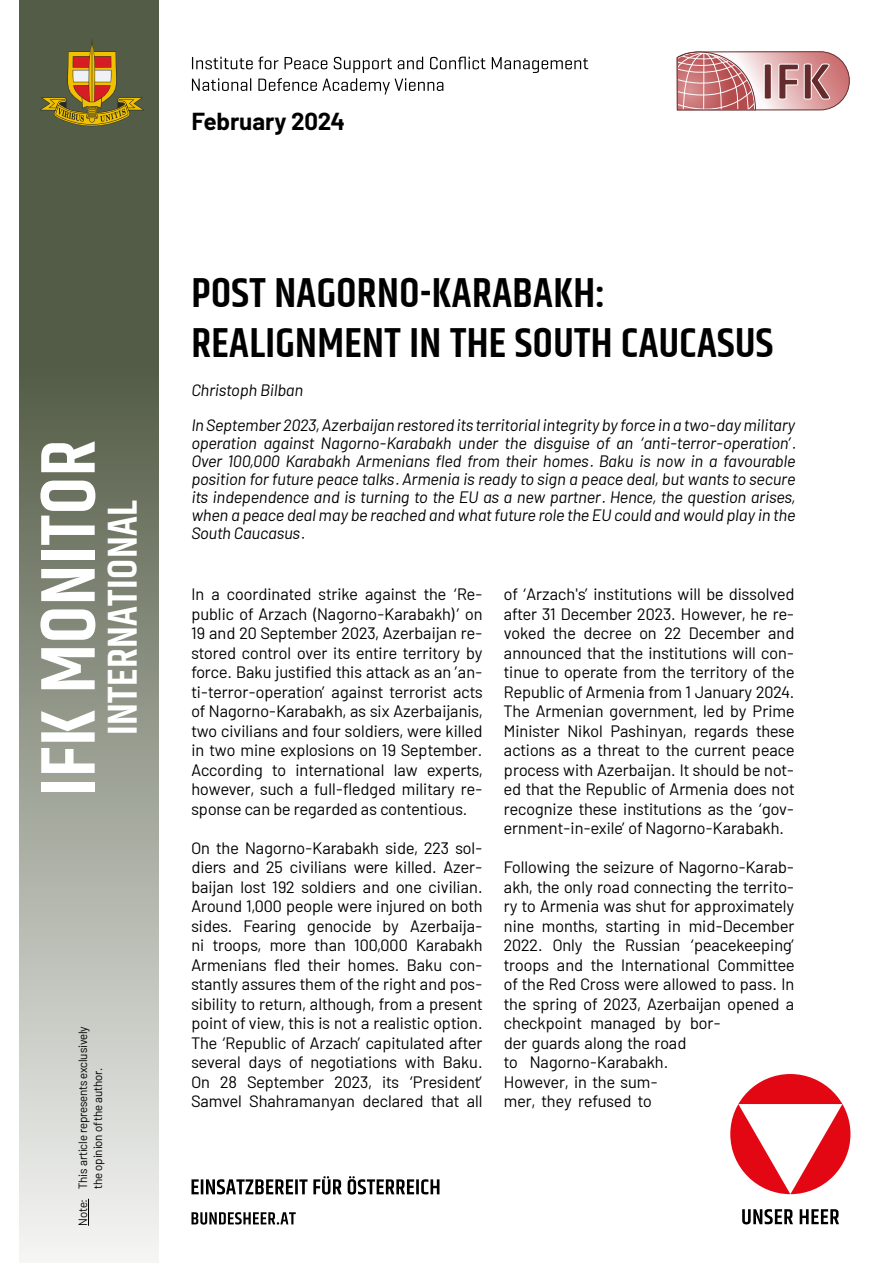
<style>
.page{position:relative;width:893px;height:1263px;background:#fff}
.page>*{position:absolute;margin:0;border:0;box-sizing:border-box;transform-origin:0 0}
.t1{font:700 78px "OEBH Headline";letter-spacing:.01em;color:#fff}
.t2{font:700 55.05px "Calibri";color:#662b2d}
.t3{font:700 42px/50.4px "OEBH Headline";letter-spacing:.01em;color:#000}
.t4{font:700 42px "OEBH Headline";letter-spacing:.01em;color:#fff}
.t5{font:700 24px "OEBH Text";color:#000}
.t6{font:16.5px/19.5px "OEBH Text";color:#000;text-align:justify}
.t7{font:italic 16.5px/18px "OEBH Text";color:#000;text-align:justify}
.t8{font:12px/14.7px "OEBH Text";letter-spacing:-.01em;color:#000;text-align:center}
</style>
<div class="page">
<svg style="left:19px;top:0;width:140px;height:1261px;background:#8f9587"></svg>
<svg style="left:39px;top:39px;width:106px;height:87px;background:#816f37"></svg>
<svg style="left:676px;top:51px;width:174px;height:60px;background:#d7a1a2"></svg>
<div style="left:730px;top:1074px;width:120px;height:120px;background:#e30613;border-radius:50%"></div>
<svg style="left:738px;top:1104px;width:104px;height:90px"></svg>
<svg style="left:742px;top:1209px;width:51px;height:15px"></svg>
<svg style="left:800px;top:1209px;width:39px;height:15px"></svg>
<svg style="left:191px;top:1176px;width:248px;height:18px"></svg>
<svg style="left:191px;top:1212px;width:105px;height:12px"></svg>
<svg style="left:192px;top:57px;width:396px;height:38px"></svg>
<svg style="left:88px;top:1199px;width:1px;height:27px"></svg>
<h3 class="t5" style="left:191px;top:104px;width:155px">February 2024</h3>
<h2 class="t2" style="left:760px;top:42px;width:72px">IFK</h2>
<h1 class="t1" style="left:25px;top:796px;width:358px;rotate:-90deg">IFK MONITOR</h1>
<h3 class="t4" style="left:99px;top:735px;width:236px;rotate:-90deg">INTERNATIONAL</h3>
<p class="t8" style="left:75px;top:1226px;width:201px;rotate:-90deg">Note: This article represents exclusively the opinion of the author.</p>
<h3 class="t3" style="left:191px;top:268px;width:584px">POST NAGORNO-KARABAKH:<br>REALIGNMENT IN THE SOUTH CAUCASUS</h3>
<p class="t7" style="left:191px;top:380px;width:113px">Christoph Bilban</p>
<p class="t7" style="left:191px;top:414px;width:605px">In September 2023, Azerbaijan restored its territorial integrity by force in a two-day military operation against Nagorno-Karabakh under the disguise of an ‘anti-terror-operation’.<br>Over 100,000 Karabakh Armenians fled from their homes. Baku is now in a favourable position for future peace talks. Armenia is ready to sign a peace deal, but wants to secure its independence and is turning to the EU as a new partner. Hence, the question arises, when a peace deal may be reached and what future role the EU could and would play in the South Caucasus.</p>
<p class="t6" style="left:191px;top:583px;width:293px">In a coordinated strike against the ‘Re&shy;public of Arzach (Nagorno-Karabakh)’ on 19 and 20 September 2023, Azerbaijan re&shy;stored control over its entire territory by force. Baku justified this attack as an ’an&shy;ti-terror-operation’ against terrorist acts of Nagorno-Karabakh, as six Azerbaijanis, two civilians and four soldiers, were killed in two mine explosions on 19 September.<br>According to international law experts, however, such a full-fledged military re&shy;sponse can be regarded as contentious.</p>
<p class="t6" style="left:191px;top:837px;width:293px">On the Nagorno-Karabakh side, 223 sol&shy;diers and 25 civilians were killed. Azer&shy;baijan lost 192 soldiers and one civilian.<br>Around 1,000 people were injured on both sides. Fearing genocide by Azerbaija&shy;ni troops, more than 100,000 Karabakh Armenians fled their homes. Baku con&shy;stantly assures them of the right and pos&shy;sibility to return, although, from a present point of view, this is not a realistic option.<br>The ‘Republic of Arzach’ capitulated after several days of negotiations with Baku.<br>On 28 September 2023, its ‘President’ Samvel Shahramanyan declared that all</p>
<p class="t6" style="left:504px;top:583px;width:292px">of ‘Arzach's’ institutions will be dissolved after 31 December 2023. However, he re&shy;voked the decree on 22 December and announced that the institutions will con&shy;tinue to operate from the territory of the Republic of Armenia from 1 January 2024.<br>The Armenian government, led by Prime Minister Nikol Pashinyan, regards these actions as a threat to the current peace process with Azerbaijan. It should be not&shy;ed that the Republic of Armenia does not recognize these institutions as the ‘gov&shy;ernment-in-exile’ of Nagorno-Karabakh.</p>
<p class="t6" style="left:504px;top:856px;width:292px;text-align:left">Following the seizure of Nagorno-Karab&shy;akh, the only road connecting the territo&shy;ry to Armenia was shut for approximately nine months, starting in mid-December 2022. Only the Russian ‘peacekeeping’ troops and the International Committee of the Red Cross were allowed to pass. In the spring of 2023, Azerbaijan opened a checkpoint managed by bor-<br>der guards along the road<br>to Nagorno-Karabakh.<br>However, in the sum-<br>mer, they refused to</p>
</div>
